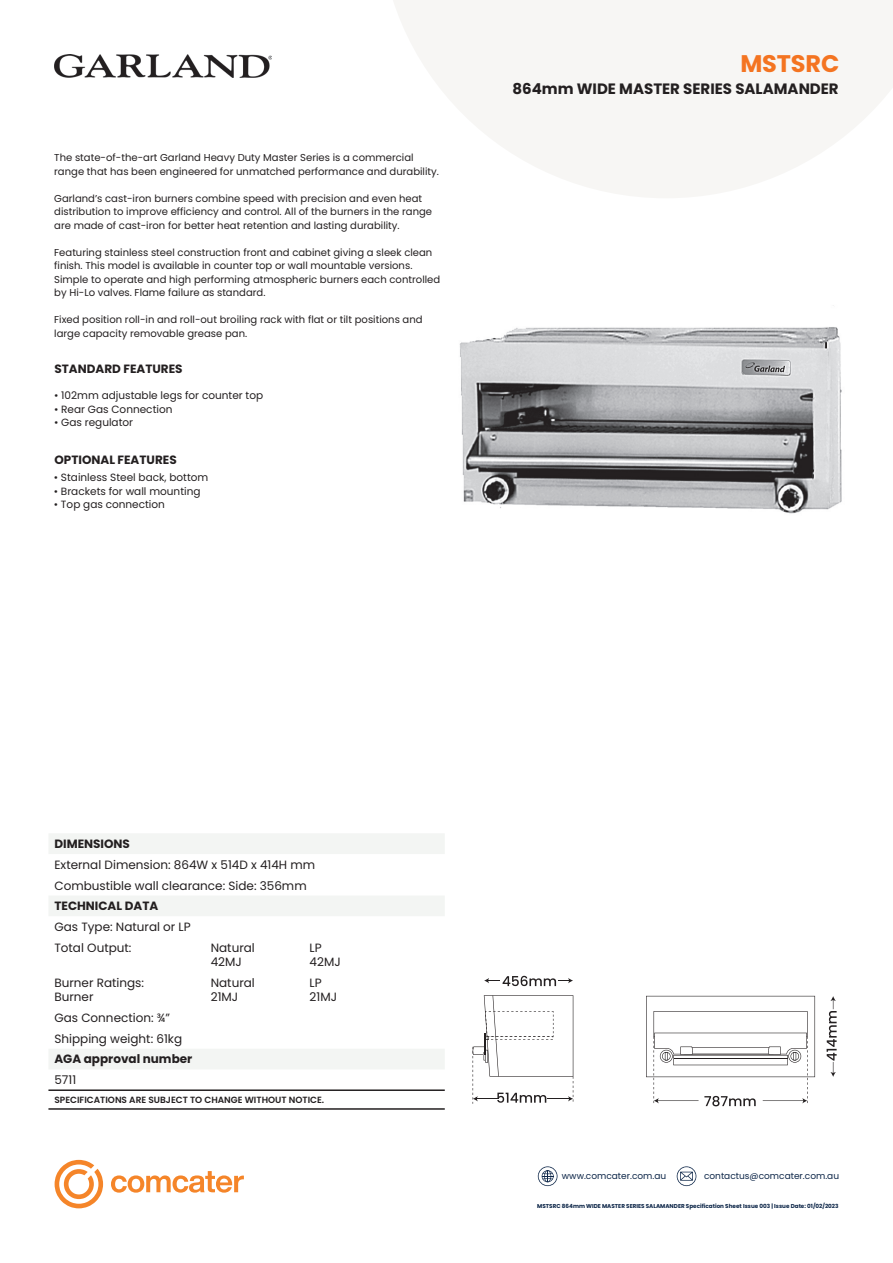
<style>
.page{position:relative;width:893px;height:1263px;background:#fff}
.page>*{position:absolute;margin:0;border:0;box-sizing:border-box;transform-origin:0 0}
.t1{font:700 24px "Poppins";letter-spacing:-.005em;color:#f47421}
.t2{font:700 15px "Poppins";color:#231f20}
.t3{font:12px/20.7px "Poppins";color:#231f20}
.t4{font:700 12px "Poppins";color:#231f20}
.t5{font:10.5px "Poppins";color:#231f20}
.t6{font:10.05px/13.5px "Poppins";color:#231f20}
.t7{font:600 9px "Poppins";color:#231f20}
.t8{font:9px "Poppins";color:#0e2749}
.t9{font:700 5.7px "Poppins";color:#0e2749}
</style>
<div class="page">
<svg style="left:827px;top:996px;width:10px;height:81px"></svg>
<svg style="left:646px;top:996px;width:169px;height:110px"></svg>
<svg style="left:484px;top:976px;width:89px;height:10px"></svg>
<svg style="left:472px;top:995px;width:102px;height:109px"></svg>
<svg style="left:394px;top:0;width:499px;height:198px;fill:#f7f6f4"></svg>
<svg style="left:538px;top:1166px;width:19px;height:20px"></svg>
<svg style="left:677px;top:1166px;width:19px;height:20px"></svg>
<svg style="left:55px;top:1160px;width:189px;height:48px"></svg>
<hr style="left:48px;top:1089px;width:397px;height:2px;background:#231f20">
<hr style="left:48px;top:1108px;width:397px;height:2px;background:#231f20">
<img style="left:459px;top:305px;width:383px;height:209px">
<svg style="left:49px;top:834px;width:395px;height:235px"></svg>
<img style="left:55px;top:54px;width:216px;height:23px">
<p class="t6" style="left:54px;top:151px;width:386px">The state-of-the-art Garland Heavy Duty Master Series is a commercial range that has been engineered for unmatched performance and durability.</p>
<p class="t6" style="left:54px;top:192px;width:379px">Garland’s cast-iron burners combine speed with precision and even heat distribution to improve efficiency and control. All of the burners in the range are made of cast-iron for better heat retention and lasting durability.</p>
<p class="t6" style="left:54px;top:246px;width:388px">Featuring stainless steel construction front and cabinet giving a sleek clean finish. This model is available in counter top or wall mountable versions.<br>Simple to operate and high performing atmospheric burners each controlled by Hi-Lo valves. Flame failure as standard.</p>
<p class="t6" style="left:54px;top:313px;width:370px">Fixed position roll-in and roll-out broiling rack with flat or tilt positions and large capacity removable grease pan.</p>
<p class="t4" style="left:54px;top:362px;width:130px">STANDARD FEATURES</p>
<p class="t5" style="left:54px;top:390px;width:211px">• 102mm adjustable legs for counter top</p>
<p class="t5" style="left:54px;top:403px;width:120px">• Rear Gas Connection</p>
<p class="t5" style="left:54px;top:417px;width:81px">• Gas regulator</p>
<p class="t4" style="left:54px;top:453px;width:124px">OPTIONAL FEATURES</p>
<p class="t5" style="left:54px;top:472px;width:156px">• Stainless Steel back, bottom</p>
<p class="t5" style="left:54px;top:485px;width:148px">• Brackets for wall mounting</p>
<p class="t5" style="left:54px;top:499px;width:113px">• Top gas connection</p>
<h1 class="t1" style="left:740px;top:50px;width:100px">MSTSRC</h1>
<h2 class="t2" style="left:512px;top:80px;width:328px">864mm WIDE MASTER SERIES SALAMANDER</h2>
<p class="t4" style="left:54px;top:837px;width:77px">DIMENSIONS</p>
<p class="t3" style="left:54px;top:854px;width:262px">External Dimension: 864W x 514D x 414H mm<br>Combustible wall clearance: Side: 356mm</p>
<p class="t4" style="left:54px;top:899px;width:105px">TECHNICAL DATA</p>
<p class="t3" style="left:54px;top:916px;width:138px">Gas Type: Natural or LP<br>Total Output:</p>
<p class="t3" style="left:211px;top:937px;width:46px">Natural</p>
<p class="t3" style="left:310px;top:937px;width:14px">LP</p>
<p class="t3" style="left:211px;top:952px;width:33px">42MJ</p>
<p class="t3" style="left:310px;top:952px;width:33px">42MJ</p>
<p class="t3" style="left:54px;top:972px;width:91px">Burner Ratings:</p>
<p class="t3" style="left:211px;top:972px;width:46px">Natural</p>
<p class="t3" style="left:310px;top:972px;width:14px">LP</p>
<p class="t3" style="left:54px;top:987px;width:41px">Burner</p>
<p class="t3" style="left:211px;top:987px;width:29px">21MJ</p>
<p class="t3" style="left:310px;top:987px;width:29px">21MJ</p>
<p class="t3" style="left:54px;top:1007px;width:129px">Gas Connection: ¾”<br>Shipping weight: 61kg</p>
<p class="t4" style="left:54px;top:1052px;width:139px">AGA approval number</p>
<p class="t3" style="left:54px;top:1070px;width:23px">5711</p>
<p class="t7" style="left:54px;top:1094px;width:271px">SPECIFICATIONS ARE SUBJECT TO CHANGE WITHOUT NOTICE.</p>
<p class="t8" style="left:562px;top:1171px;width:106px">www.comcater.com.au</p>
<p class="t8" style="left:704px;top:1171px;width:137px">contactus@comcater.com.au</p>
<p class="t9" style="left:537px;top:1203px;width:303px">MSTSRC 864mm WIDE MASTER SERIES SALAMANDER Specification Sheet Issue 003 | Issue Date: 01/02/2023</p>
</div>
